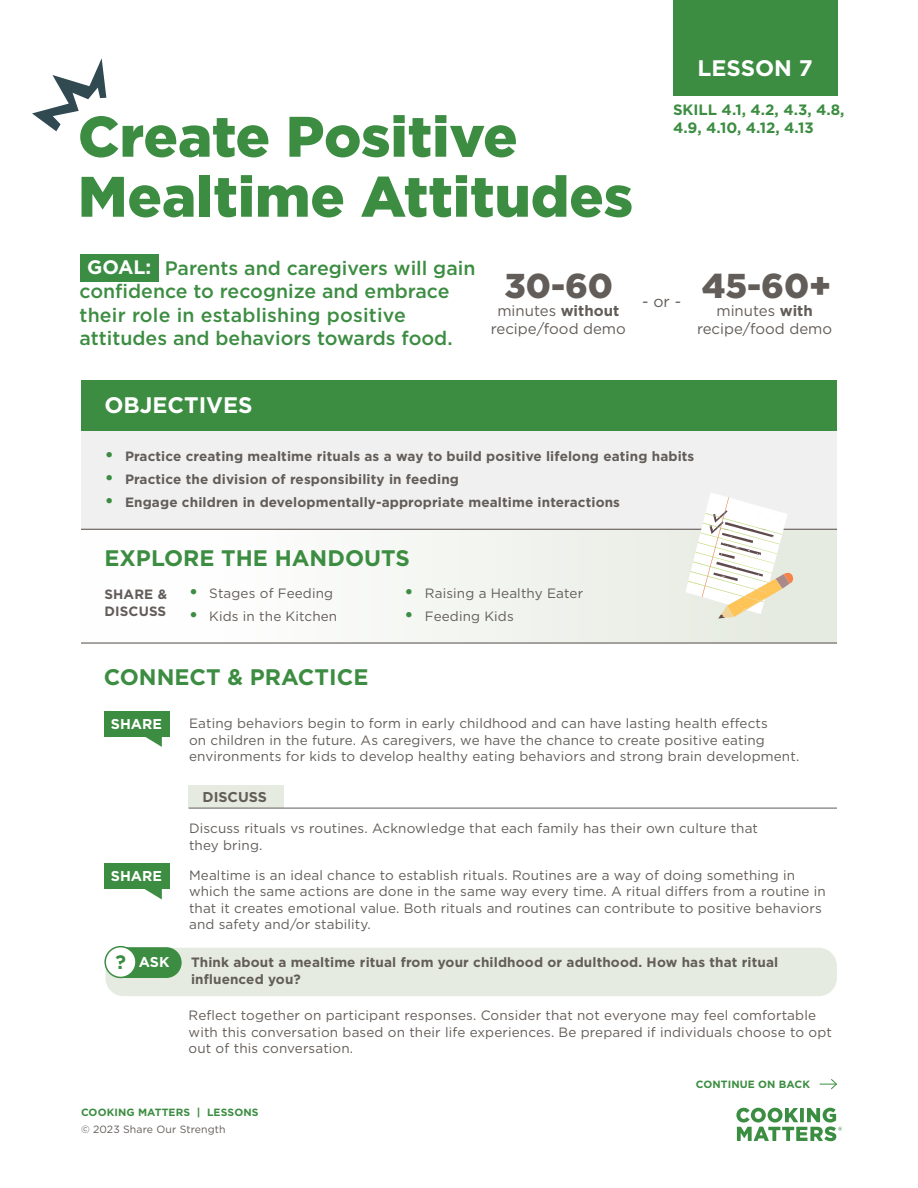
<style>
.page{position:relative;width:918px;height:1188px;background:#fff}
.page>*{position:absolute;margin:0;border:0;box-sizing:border-box;transform-origin:0 0}
.t1{font:900 57px/60px "Gotham";color:#3c8d42}
.t2{font:900 34.5px "Gotham";color:#635d59}
.t3{font:700 22.5px "Gotham";color:#3c8d42}
.t4{font:700 22.5px "Gotham";color:#fff}
.t5{font:500 19.5px/23.4px "Gotham";color:#3c8d42}
.t6{font:15px/18px "Gotham";color:#635d59;text-align:center}
.t7{font:700 15px/18px "Gotham";color:#3c8d42}
.t8{font:700 14.25px "Gotham";color:#fff}
.t9{font:700 14.25px "Gotham";color:#635d59}
.t10{font:13.5px/16.5px "Gotham";letter-spacing:.01em;color:#635d59}
.t11{font:700 13.5px/16.5px "Gotham";letter-spacing:.01em;color:#635d59}
.t12{font:700 10.5px "Gotham";letter-spacing:.01em;color:#3c8d42}
.t13{font:10.5px "Gotham";letter-spacing:.01em;color:#635d59}
.s1{font-weight:700;color:#fff}
.s2{font-weight:700}
.s3{font-size:18px;color:#3c8d42}
.s4{font-weight:700;font-size:18px;color:#3c8d42}
.s5{font-size:19.5px;color:#3c8d42}
</style>
<div class="page">
<svg style="left:736px;top:1108px;width:106px;height:33px"></svg>
<div style="left:189px;top:785px;width:95px;height:23px;background:#e6ebe1"></div>
<hr style="left:189px;top:808px;width:648px;height:1px;background:#635d59">
<div style="left:81px;top:529px;width:756px;height:114px;background:linear-gradient(to right,#fff,#e4eadf)"></div>
<div style="left:81px;top:430px;width:756px;height:99px;background:#f0f0f0"></div>
<hr style="left:81px;top:642px;width:756px;height:2px;background:#635d59">
<div style="left:81px;top:380px;width:756px;height:50px;background:#3c8d42"></div>
<div style="left:673px;top:0;width:164px;height:95px;background:#3c8d42"></div>
<hr style="left:81px;top:529px;width:756px;height:1px;background:#635d59">
<div style="left:105px;top:711px;width:65px;height:26px;background:#3c8d42"></div>
<svg style="left:145px;top:737px;width:17px;height:10px"></svg>
<svg style="left:32px;top:58px;width:75px;height:74px"></svg>
<div style="left:105px;top:864px;width:65px;height:25px;background:#3c8d42"></div>
<svg style="left:144px;top:889px;width:18px;height:10px"></svg>
<div style="left:106px;top:948px;width:731px;height:48px;background:#e6ebe1;border-radius:18px"></div>
<svg style="left:125px;top:947px;width:57px;height:31px;background:#4a944f"></svg>
<div style="left:105px;top:947px;width:31px;height:30px;background:#fff;border-radius:50%"></div>
<div style="left:104px;top:946px;width:33px;height:32px;border:2px solid #3c8d42;border-radius:50%"></div>
<svg style="left:680px;top:493px;width:129px;height:142px"></svg>
<div style="left:80px;top:254px;width:79px;height:27px;background:#3b8d44"></div>
<svg style="left:820px;top:1079px;width:17px;height:11px"></svg>
<h1 class="t1" style="left:78px;top:106px;width:557px">Create Positive<br>Mealtime Attitudes</h1>
<h3 class="t4" style="left:698px;top:53px;width:117px">LESSON 7</h3>
<p class="t7" style="left:673px;top:100px;width:173px">SKILL 4.1, 4.2, 4.3, 4.8,<br>4.9, 4.10, 4.12, 4.13</p>
<h3 class="t5" style="left:79px;top:256px;width:398px;text-indent:8px"><span class="s1">GOAL:</span> Parents and caregivers will gain confidence to recognize and embrace their role in establishing positive attitudes and behaviors towards food.</h3>
<h2 class="t2" style="left:504px;top:262px;width:178px">30-60 <sub>-</sub> <sub>or</sub> <sub>-</sub></h2>
<p class="t6" style="left:491px;top:301px;width:137px">minutes <span class="s2">without </span>recipe/food demo</p>
<h2 class="t2" style="left:702px;top:262px;width:131px">45-60+</h2>
<p class="t6" style="left:697px;top:301px;width:137px">minutes <span class="s2">with </span>recipe/food demo</p>
<h3 class="t4" style="left:104px;top:390px;width:150px">OBJECTIVES</h3>
<p class="t11" style="left:105px;top:448px;width:591px"><span class="s3">•</span> Practice creating mealtime rituals as a way to build positive lifelong eating habits</p>
<p class="t11" style="left:105px;top:471px;width:356px"><span class="s3">•</span> Practice the division of responsibility in feeding</p>
<p class="t11" style="left:105px;top:494px;width:517px"><span class="s3">•</span> Engage children in developmentally-appropriate mealtime interactions</p>
<h3 class="t3" style="left:104px;top:543px;width:307px">EXPLORE THE HANDOUTS</h3>
<p class="t11" style="left:104px;top:586px;width:64px">SHARE &amp;<br>DISCUSS</p>
<p class="t10" style="left:405px;top:584px;width:180px"><span class="s4">•</span> Raising a Healthy Eater</p>
<p class="t10" style="left:189px;top:585px;width:146px"><span class="s4">•</span> Stages of Feeding</p>
<p class="t10" style="left:189px;top:608px;width:150px"><span class="s4">•</span> Kids in the Kitchen</p>
<p class="t10" style="left:405px;top:608px;width:111px"><span class="s4">•</span> Feeding Kids</p>
<h3 class="t3" style="left:104px;top:662px;width:266px">CONNECT &amp; PRACTICE</h3>
<p class="t8" style="left:111px;top:714px;width:53px">SHARE</p>
<p class="t8" style="left:111px;top:867px;width:53px">SHARE</p>
<p class="t8" style="left:116px;top:952px;width:55px"><span class="s5">?</span> ASK</p>
<p class="t10" style="left:189px;top:715px;width:612px">Eating behaviors begin to form in early childhood and can have lasting health effects<br>on children in the future. As caregivers, we have the chance to create positive eating environments for kids to develop healthy eating behaviors and strong brain development.</p>
<p class="t9" style="left:203px;top:787px;width:66px">DISCUSS</p>
<p class="t10" style="left:189px;top:820px;width:571px">Discuss rituals vs routines. Acknowledge that each family has their own culture that they bring.</p>
<p class="t10" style="left:189px;top:866px;width:638px">Mealtime is an ideal chance to establish rituals. Routines are a way of doing something in which the same actions are done in the same way every time. A ritual differs from a routine in that it creates emotional value. Both rituals and routines can contribute to positive behaviors and safety and/or stability.</p>
<p class="t11" style="left:191px;top:954px;width:589px">Think about a mealtime ritual from your childhood or adulthood. How has that ritual influenced you?</p>
<p class="t10" style="left:189px;top:1007px;width:645px">Reflect together on participant responses. Consider that not everyone may feel comfortable with this conversation based on their life experiences. Be prepared if individuals choose to opt out of this conversation.</p>
<p class="t12" style="left:696px;top:1078px;width:116px">CONTINUE ON BACK</p>
<p class="t12" style="left:81px;top:1105px;width:179px">COOKING MATTERS | LESSONS</p>
<p class="t13" style="left:81px;top:1122px;width:146px">© 2023 Share Our Strength</p>
</div>
